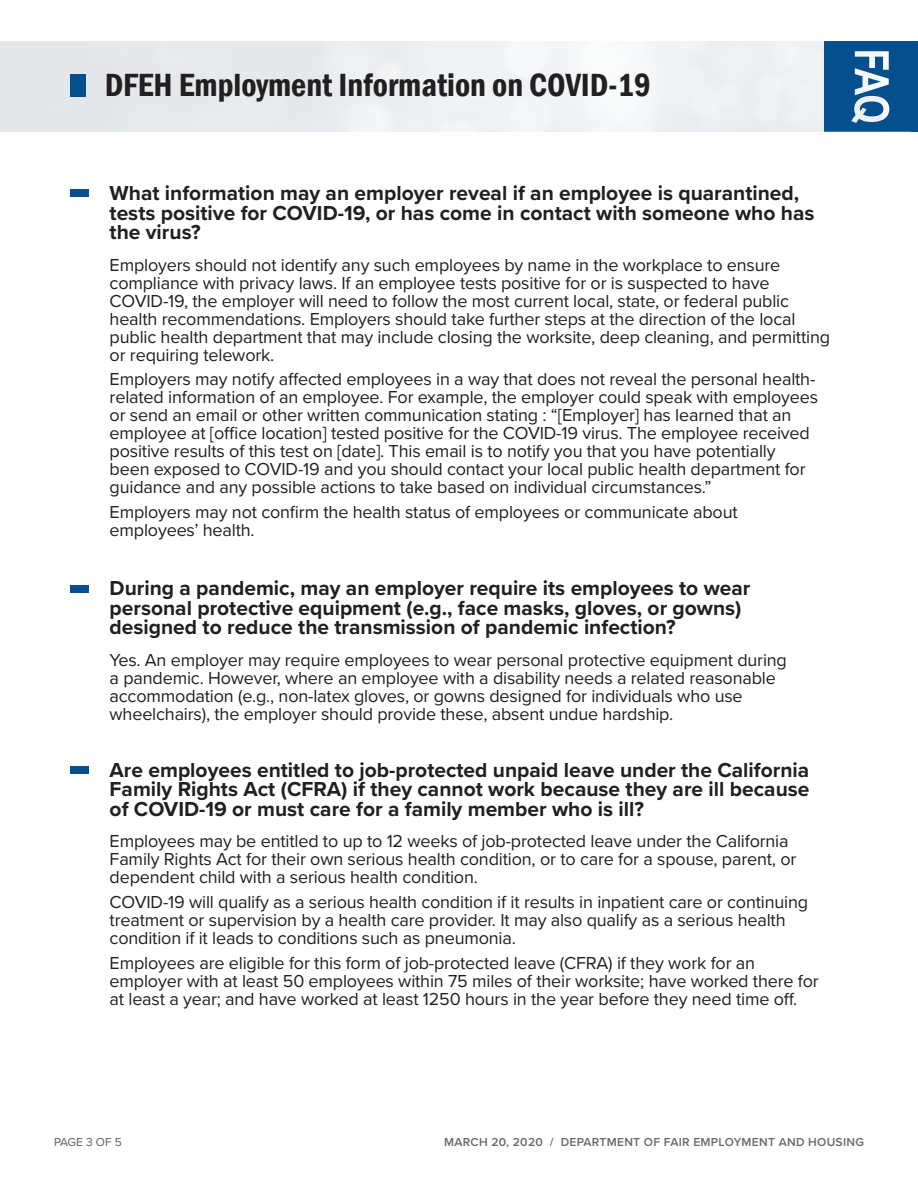
<style>
.page{position:relative;width:918px;height:1188px;background:#fff}
.page>*{position:absolute;margin:0;border:0;box-sizing:border-box;transform-origin:0 0}
.t1{font:600 condensed 33px "Franklin Gothic";color:#231f20}
.t2{font:700 21px/19.5px "Proxima Nova";color:#231f20}
.t3{font:18px/18px "Proxima Nova";letter-spacing:-.01em;color:#231f20}
.t4{font:600 12px "Proxima Nova";letter-spacing:.025em;color:#69696c}
.t5{font:12px "Proxima Nova";letter-spacing:-.02em;color:#5f5f62}
</style>
<div class="page">
<div style="left:0;top:41px;width:918px;height:91px;background:#ebeff2"></div>
<svg style="left:824px;top:41px;width:94px;height:91px;background:#29679d"></svg>
<div style="left:70px;top:74px;width:16px;height:22px;background:#064f8e"></div>
<div style="left:70px;top:189px;width:19px;height:8px;background:#064f8e"></div>
<div style="left:70px;top:585px;width:19px;height:7px;background:#064f8e"></div>
<div style="left:70px;top:766px;width:19px;height:7px;background:#064f8e"></div>
<p class="t1" style="left:105px;top:63px;width:548px">DFEH Employment Information on COVID-19</p>
<p class="t2" style="left:110px;top:183px;width:706px">What information may an employer reveal if an employee is quarantined, tests positive for COVID-19, or has come in contact with someone who has the virus?</p>
<p class="t3" style="left:110px;top:255px;width:722px">Employers should not identify any such employees by name in the workplace to ensure compliance with privacy laws If. an employee tests positive for or is suspected to have COVID-19, the employer will need to follow the most current local, state, or federal public health recommendations. Employers should take further steps at the direction of the local public health department that may include closing the worksite, deep cleaning, and permitting or requiring telework.</p>
<p class="t3" style="left:110px;top:388px;width:710px">related information of an employee. For example, the employer could speak with employees</p>
<p class="t3" style="left:110px;top:361px;width:707px;line-height:36px">Employers may notify affected employees in a way that does not reveal the personal health&shy;or send an email or other written communication stating : “[Employer] has learned that an</p>
<p class="t3" style="left:110px;top:424px;width:702px">employee at [office location] tested positive for the COVID-19 virus. The employee received positive results of this test on [date .] This email is to notify you that you have potentially been exposed to COVID-19 and you should contact your local public health department for guidance and any possible actions to take based on individual circumstances“.</p>
<p class="t3" style="left:110px;top:502px;width:630px">Employers may not confirm the health status of employees or communicate about employees’ health.</p>
<p class="t2" style="left:110px;top:578px;width:642px">During a pandemic, may an employer require its employees to wear personal protective equipment g.e( ., face masks, gloves, or gowns( designed to reduce the transmission of pandemic infection?</p>
<p class="t3" style="left:110px;top:650px;width:679px">Yes. An employer may require employees to wear personal protective equipment during a pandemic. However, where an employee with a disability needs a related reasonable accommodation g.e( ., non-latex gloves, or gowns designed for individuals who use wheelchairs ,) the employer should provide these, absent undue hardship.</p>
<p class="t2" style="left:110px;top:759px;width:701px;text-align:justify">Are employees entitled to job-protected unpaid leave under the California Family Rights Act (CFRA) if they cannot work because they are ill because of COVID-19 or must care for a family member who is ill?</p>
<p class="t3" style="left:110px;top:831px;width:688px">Employees may be entitled to up to 12 weeks of job-protected leave under the California<br>Family Rights Act for their own serious health condition, or to care for a spouse, parent, or dependent child with a serious health condition.</p>
<p class="t3" style="left:110px;top:892px;width:700px">COVID-19 will qualify as a serious health condition itif results in inpatient care or continuing treatment or supervision by a health care provider It. may also qualify as a serious health condition itif leads to conditions such as pneumonia.</p>
<p class="t3" style="left:110px;top:953px;width:711px">Employees are eligible for this form of job-protected leave (CFRA) if they work for an employer with at least 50 employees within 75 miles of their worksite; have worked there for at least a year; and have worked at least 1250 hours in the year before they need time off.</p>
<p class="t5" style="left:54px;top:1133px;width:69px">PAGE 3 OF 5</p>
<p class="t4" style="left:550px;top:1133px;width:5px">/</p>
<p class="t4" style="left:444px;top:1133px;width:100px">MARCH 20, 2020</p>
<p class="t4" style="left:561px;top:1133px;width:305px">DEPARTMENT OF FAIR EMPLOYMENT AND HOUSING</p>
</div>
